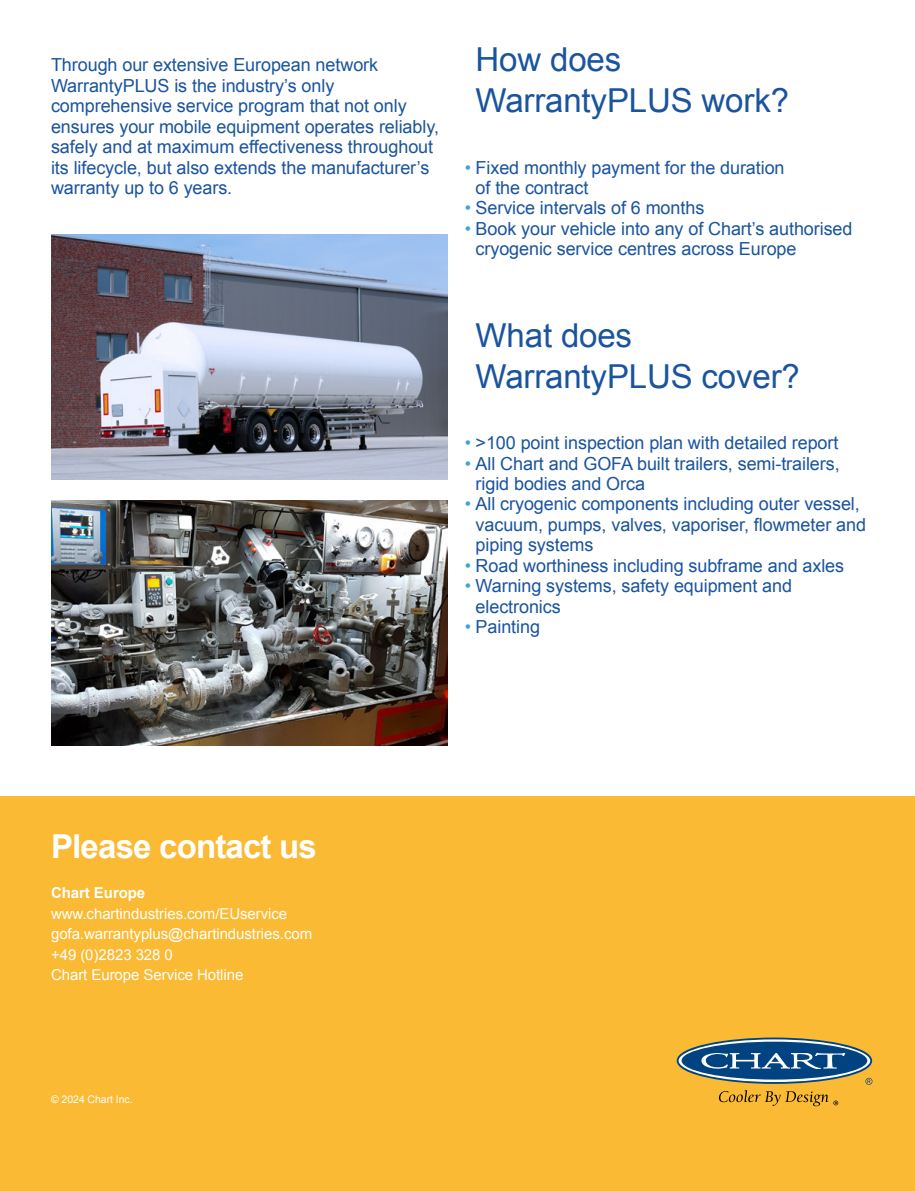
<style>
.page{position:relative;width:915px;height:1191px;background:#fff}
.page>*{position:absolute;margin:0;border:0;box-sizing:border-box;transform-origin:0 0}
.t1{font:33px/40.8px "Arial";letter-spacing:-.005em;color:#1a549e}
.t2{font:700 33px "Arial";letter-spacing:-.025em;color:#fff}
.t3{font:18px/20.4px "Arial";letter-spacing:-.005em;color:#1a549e}
.t4{font:15px/20.4px "Arial";letter-spacing:-.005em;color:#fff}
.t5{font:700 15px "Arial";letter-spacing:-.005em;color:#fff}
.t6{font:10.5px "Arial";letter-spacing:-.005em;color:#fff}
.s1{color:#3ea3dc}
</style>
<div class="page">
<div style="left:0;top:796px;width:914px;height:395px;background:#fbba33"></div>
<img style="left:51px;top:235px;width:397px;height:245px">
<img style="left:51px;top:500px;width:397px;height:245px">
<svg style="left:718px;top:1090px;width:119px;height:16px"></svg>
<svg style="left:676px;top:1037px;width:196px;height:47px"></svg>
<p class="t3" style="left:51px;top:55px;width:389px">Through our extensive European network WarrantyPLUS is the industry’s only comprehensive service program that not only ensures your mobile equipment operates reliably, safely and at maximum effectiveness throughout its lifecycle, but also extends the manufacturer’s warranty up to 6 years.</p>
<h1 class="t1" style="left:475px;top:40px;width:315px">How does<br>WarrantyPLUS work?</h1>
<p class="t3" style="left:475px;top:157px;width:310px;text-indent:-11px"><span class="s1">•</span> Fixed monthly payment for the duration of the contract</p>
<p class="t3" style="left:465px;top:198px;width:241px"><span class="s1">•</span> Service intervals of 6 months</p>
<p class="t3" style="left:475px;top:218px;width:378px;text-indent:-11px"><span class="s1">•</span> Book your vehicle into any of Chart’s authorised cryogenic service centres across Europe</p>
<h1 class="t1" style="left:475px;top:315px;width:326px">What does<br>WarrantyPLUS cover?</h1>
<h1 class="t2" style="left:51px;top:824px;width:267px">Please contact us</h1>
<p class="t5" style="left:51px;top:883px;width:96px">Chart Europe</p>
<p class="t4" style="left:51px;top:903px;width:262px">www.chartindustries.com/EUservice gofa.warrantyplus@chartindustries.com +49 (0)2823 328 0<br>Chart Europe Service Hotline</p>
<p class="t6" style="left:51px;top:1092px;width:83px">© 2024 Chart Inc.</p>
<p class="t3" style="left:465px;top:433px;width:375px"><span class="s1">•</span> &gt;100 point inspection plan with detailed report</p>
<p class="t3" style="left:475px;top:453px;width:365px;text-indent:-11px"><span class="s1">•</span> All Chart and GOFA built trailers, semi-trailers, rigid bodies and Orca</p>
<p class="t3" style="left:475px;top:494px;width:392px;text-indent:-11px"><span class="s1">•</span> All cryogenic components including outer vessel, vacuum, pumps, valves, vaporiser, flowmeter and piping systems</p>
<p class="t3" style="left:465px;top:555px;width:380px"><span class="s1">•</span> Road worthiness including subframe and axles</p>
<p class="t3" style="left:475px;top:576px;width:318px;text-indent:-11px"><span class="s1">•</span> Warning systems, safety equipment and electronics</p>
<p class="t3" style="left:465px;top:616px;width:77px"><span class="s1">•</span> Painting</p>
</div>
